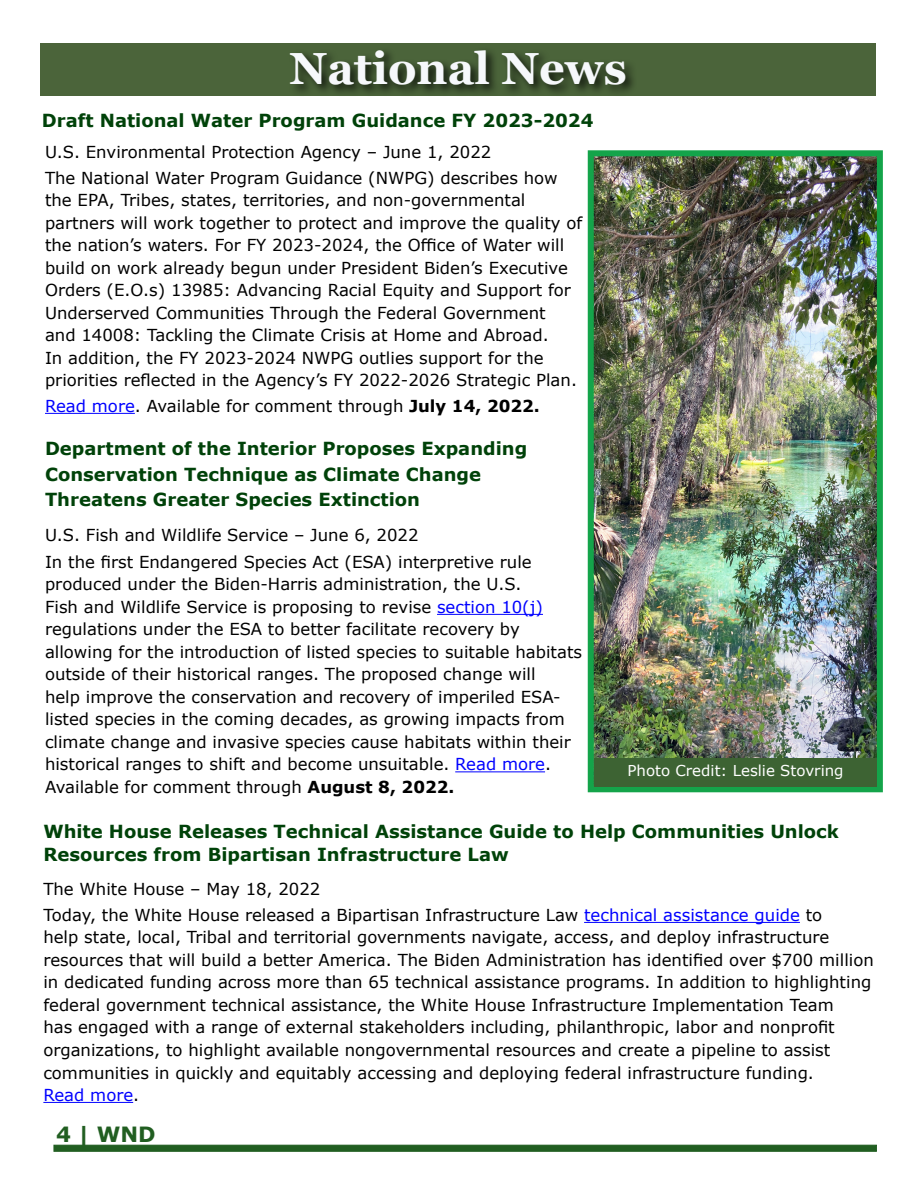
<style>
.page{position:relative;width:918px;height:1188px;background:#fff}
.page>*{position:absolute;margin:0;border:0;box-sizing:border-box;transform-origin:0 0}
.t1{font:700 45px "Georgia";color:#f6f8fb}
.t2{font:700 21px "Verdana";color:#215e21}
.t3{font:700 18px/25.5px "Verdana";color:#004209}
.t4{font:16.5px/22.5px "Verdana";color:#000}
.t5{font:15px "Verdana";color:#fff}
.s1{color:#00f}
.s2{font-weight:700}
</style>
<div class="page">
<div style="left:53px;top:1145px;width:824px;height:7px;background:#215e21;border:1px solid #215e21"></div>
<div style="left:40px;top:43px;width:836px;height:53px;background:#4b643a"></div>
<hr style="left:584px;top:922px;width:216px;height:1px;background:#00f">
<hr style="left:43px;top:1102px;width:90px;height:1px;background:#00f">
<div style="left:287px;top:46px;width:351px;height:51px;background:#000;opacity:.75"></div>
<img style="left:595px;top:157px;width:281px;height:601px">
<div style="left:588px;top:150px;width:295px;height:642px;border:6px solid #14a44a"></div>
<hr style="left:45px;top:413px;width:90px;height:1px;background:#00f">
<hr style="left:437px;top:614px;width:106px;height:1px;background:#00f">
<hr style="left:455px;top:771px;width:90px;height:1px;background:#00f">
<div style="left:594px;top:758px;width:283px;height:29px;background:#3d6333"></div>
<h1 class="t1" style="left:290px;top:39px;width:339px">National News</h1>
<p class="t3" style="left:42px;top:107px;width:553px">Draft National Water Program Guidance FY 2023-2024</p>
<p class="t4" style="left:45px;top:140px;width:514px;line-height:25.5px">U.S. Environmental Protection Agency – June 1, 2022<br>The National Water Program Guidance (NWPG) describes how</p>
<p class="t4" style="left:45px;top:189px;width:539px">the EPA, Tribes, states, territories, and non-governmental partners will work together to protect and improve the quality of the nation’s waters. For FY 2023-2024, the Office of Water will build on work already begun under President Biden’s Executive Orders (E.O.s) 13985: Advancing Racial Equity and Support for Underserved Communities Through the Federal Government<br>and 14008: Tackling the Climate Crisis at Home and Abroad.<br>In addition, the FY 2023-2024 NWPG outlies support for the priorities reflected in the Agency’s FY 2022-2026 Strategic Plan.</p>
<p class="t4" style="left:45px;top:395px;width:496px"><span class="s1">Read more</span>. Available for comment through <span class="s2">July 14, 2022.</span></p>
<p class="t3" style="left:45px;top:436px;width:484px">Department of the Interior Proposes Expanding<br>Conservation Technique as Climate Change<br>Threatens Greater Species Extinction</p>
<p class="t4" style="left:45px;top:521px;width:488px;line-height:27px">U.S. Fish and Wildlife Service – June 6, 2022<br>In the first Endangered Species Act (ESA) interpretive rule</p>
<p class="t4" style="left:45px;top:573px;width:539px">produced under the Biden-Harris administration, the U.S.<br>Fish and Wildlife Service is proposing to revise <span class="s1">section 10(j) </span>regulations under the ESA to better facilitate recovery by allowing for the introduction of listed species to suitable habitats outside of their historical ranges. The proposed change will<br>help improve the conservation and recovery of imperiled ESA&shy;listed species in the coming decades, as growing impacts from climate change and invasive species cause habitats within their historical ranges to shift and become unsuitable. <span class="s1">Read more</span>.<br>Available for comment through <span class="s2">August 8, 2022.</span></p>
<p class="t5" style="left:628px;top:760px;width:218px">Photo Credit: Leslie Stovring</p>
<p class="t3" style="left:43px;top:820px;width:797px;line-height:22.5px">White House Releases Technical Assistance Guide to Help Communities Unlock<br>Resources from Bipartisan Infrastructure Law</p>
<p class="t4" style="left:43px;top:877px;width:780px;line-height:25.5px">The White House – May 18, 2022<br>Today, the White House released a Bipartisan Infrastructure Law <span class="s1">technical assistance guide</span> to</p>
<p class="t4" style="left:43px;top:926px;width:832px">help state, local, Tribal and territorial governments navigate, access, and deploy infrastructure resources that will build a better America. The Biden Administration has identified over $700 million in dedicated funding across more than 65 technical assistance programs. In addition to highlighting federal government technical assistance, the White House Infrastructure Implementation Team<br>has engaged with a range of external stakeholders including, philanthropic, labor and nonprofit organizations, to highlight available nongovernmental resources and create a pipeline to assist communities in quickly and equitably accessing and deploying federal infrastructure funding.<br><span class="s1">Read more</span>.</p>
<p class="t2" style="left:56px;top:1120px;width:101px">4 | WND</p>
</div>
